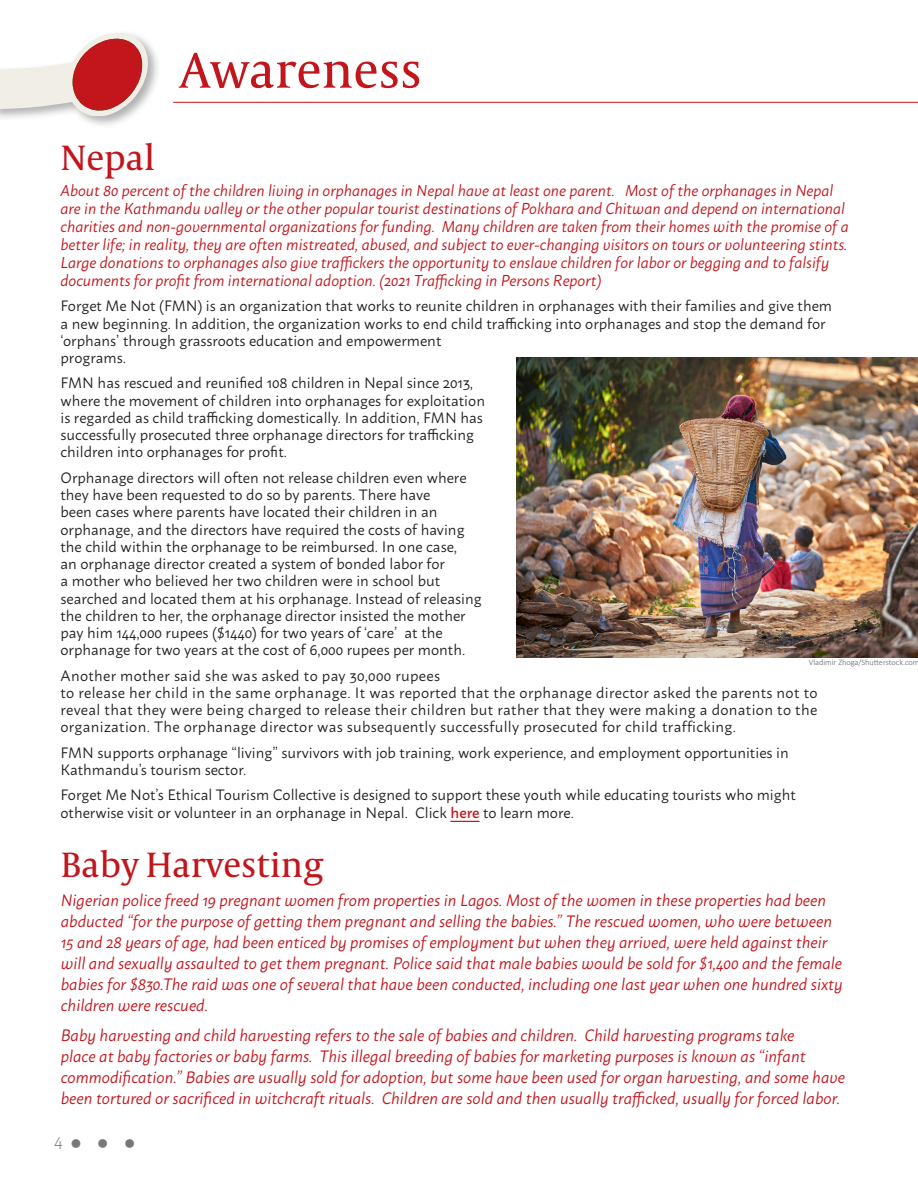
<style>
.page{position:relative;width:918px;height:1188px;background:#fff}
.page>*{position:absolute;margin:0;border:0;box-sizing:border-box;transform-origin:0 0}
.t1{font:51px "Capitolium News 2";color:#c2151c}
.t2{font:36px "Capitolium News 2";color:#c2151c}
.t3{font:italic 16.5px/21px "Macho";color:#c2151c}
.t4{font:300 16.5px "Macho";color:#76787b}
.t5{font:italic 15.75px/18px "Macho";color:#c2151c}
.t6{font:15px/17.2px "Macho";color:#231f20}
.t7{font:15px/17.2px "Macho";letter-spacing:.02em;color:#231f20}
.t8{font:300 8.25px "Calibri";color:#636366}
.s1{font-weight:500;color:#c2151c}
</style>
<div class="page">
<svg style="left:451px;top:821px;width:29px;height:1px"></svg>
<hr style="left:173px;top:102px;width:745px;height:1px;background:#c2151c">
<div style="left:0;top:30px;width:161px;height:99px;background:#231f20;opacity:.35"></div>
<svg style="left:0;top:33px;width:148px;height:83px"></svg>
<img style="left:516px;top:357px;width:402px;height:300px">
<p class="t1" style="left:180px;top:35px;width:243px">Awareness</p>
<p class="t2" style="left:60px;top:133px;width:96px">Nepal</p>
<p class="t5" style="left:60px;top:180px;width:790px">About 80 percent of the children living in orphanages in Nepal have at least one parent. Most of the orphanages in Nepal are in the Kathmandu valley or the other popular tourist destinations of Pokhara and Chitwan and depend on international charities and non-governmental organizations for funding. Many children are taken from their homes with the promise of a better life; in reality, they are often mistreated, abused, and subject to ever-changing visitors on tours or volunteering stints.<br>Large donations to orphanages also give traffickers the opportunity to enslave children for labor or begging and to falsify documents for profit from international adoption. (2021 Trafficking in Persons Report)</p>
<p class="t6" style="left:60px;top:296px;width:773px">Forget Me Not (FMN) is an organization that works to reunite children in orphanages with their families and give them a new beginning. In addition, the organization works to end child trafficking into orphanages and stop the demand for ‘orphans’ through grassroots education and empowerment<br>programs.</p>
<p class="t6" style="left:60px;top:373px;width:426px">FMN has rescued and reunified 108 children in Nepal since 2013, where the movement of children into orphanages for exploitation is regarded as child trafficking domestically. In addition, FMN has successfully prosecuted three orphanage directors for trafficking children into orphanages for profit.</p>
<p class="t6" style="left:60px;top:467px;width:423px">Orphanage directors will often not release children even where they have been requested to do so by parents. There have<br>been cases where parents have located their children in an orphanage, and the directors have required the costs of having the child within the orphanage to be reimbursed. In one case,<br>an orphanage director created a system of bonded labor for<br>a mother who believed her two children were in school but searched and located them at his orphanage. Instead of releasing the children to her, the orphanage director insisted the mother pay him 144,000 rupees ($1440) for two years of ‘care’ at the orphanage for two years at the cost of 6,000 rupees per month.</p>
<p class="t7" style="left:60px;top:665px;width:759px">Another mother said she was asked to pay 30,000 rupees<br>to release her child in the same orphanage. It was reported that the orphanage director asked the parents not to reveal that they were being charged to release their children but rather that they were making a donation to the organization. The orphanage director was subsequently successfully prosecuted for child trafficking.</p>
<p class="t6" style="left:60px;top:742px;width:730px">FMN supports orphanage “living” survivors with job training, work experience, and employment opportunities in<br>Kathmandu’s tourism sector.</p>
<p class="t6" style="left:60px;top:785px;width:737px">Forget Me Not’s Ethical Tourism Collective is designed to support these youth while educating tourists who might otherwise visit or volunteer in an orphanage in Nepal. Click <span class="s1">here</span> to learn more.</p>
<p class="t2" style="left:61px;top:840px;width:264px">Baby Harvesting</p>
<p class="t3" style="left:61px;top:889px;width:784px">Nigerian police freed 19 pregnant women from properties in Lagos. Most of the women in these properties had been abducted “for the purpose of getting them pregnant and selling the babies.” The rescued women, who were between 15 and 28 years of age, had been enticed by promises of employment but when they arrived, were held against their will and sexually assaulted to get them pregnant. Police said that male babies would be sold for $1,400 and the female babies for $830.The raid was one of several that have been conducted, including one last year when one hundred sixty children were rescued.</p>
<p class="t3" style="left:61px;top:1023px;width:786px">Baby harvesting and child harvesting refers to the sale of babies and children. Child harvesting programs take<br>place at baby factories or baby farms. This illegal breeding of babies for marketing purposes is known as “infant commodification.” Babies are usually sold for adoption, but some have been used for organ harvesting, and some have been tortured or sacrificed in witchcraft rituals. Children are sold and then usually trafficked, usually for forced labor.</p>
<p class="t8" style="left:809px;top:657px;width:112px">Vladimir Zhoga/Shutterstock.com</p>
<p class="t4" style="left:54px;top:1129px;width:83px">4 ●●●</p>
</div>
